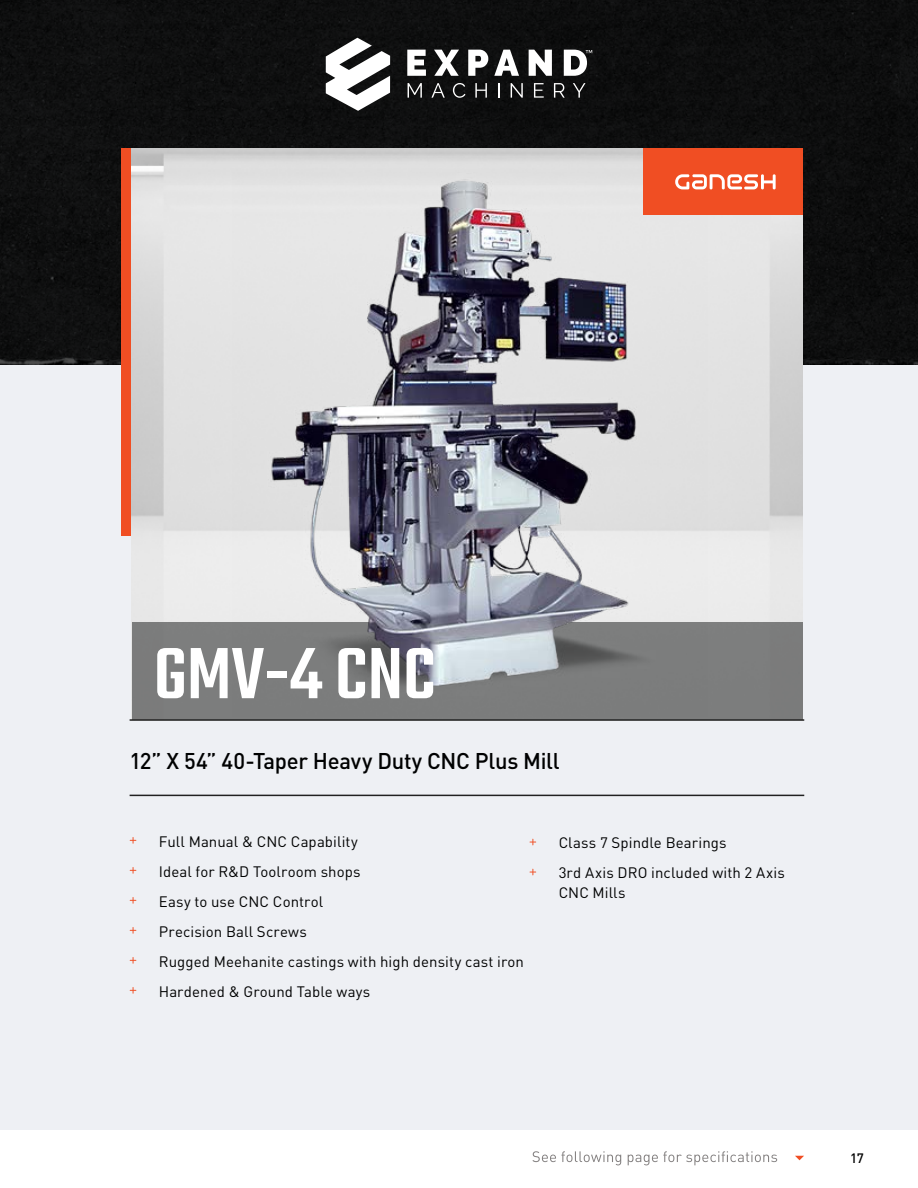
<style>
.page{position:relative;width:918px;height:1188px;background:#fff}
.page>*{position:absolute;margin:0;border:0;box-sizing:border-box;transform-origin:0 0}
.t1{font:500 79.5px "Teko";color:#fff}
.t2{font:500 22.5px "DINOT";letter-spacing:-.015em;color:#000101}
.t3{font:15px/30px "DINOT";letter-spacing:.005em;color:#000101}
.t4{font:500 13.5px "DINOT";color:#000}
</style>
<div class="page">
<div style="left:0;top:365px;width:918px;height:765px;background:#eef0f4"></div>
<hr style="left:130px;top:795px;width:674px;height:1px;background:#212121">
<svg style="left:532px;top:1151px;width:245px;height:14px"></svg>
<svg style="left:795px;top:1156px;width:9px;height:4px"></svg>
<div style="left:0;top:0;width:918px;height:364px;background:#0e0f0f"></div>
<div style="left:122px;top:148px;width:14px;height:388px;background:#f04e23"></div>
<img style="left:132px;top:148px;width:670px;height:474px">
<div style="left:132px;top:622px;width:670px;height:98px;background:#7c7d7d"></div>
<svg style="left:326px;top:38px;width:64px;height:73px"></svg>
<svg style="left:408px;top:83px;width:14px;height:15px"></svg>
<svg style="left:431px;top:83px;width:14px;height:15px"></svg>
<svg style="left:453px;top:83px;width:12px;height:15px"></svg>
<svg style="left:475px;top:83px;width:12px;height:15px"></svg>
<svg style="left:498px;top:83px;width:1px;height:15px"></svg>
<svg style="left:511px;top:83px;width:12px;height:15px"></svg>
<svg style="left:534px;top:83px;width:10px;height:15px"></svg>
<svg style="left:554px;top:83px;width:11px;height:15px"></svg>
<svg style="left:573px;top:83px;width:13px;height:15px"></svg>
<svg style="left:407px;top:50px;width:19px;height:26px"></svg>
<svg style="left:434px;top:50px;width:25px;height:26px"></svg>
<svg style="left:468px;top:50px;width:20px;height:26px"></svg>
<svg style="left:494px;top:50px;width:25px;height:26px"></svg>
<svg style="left:529px;top:50px;width:23px;height:26px"></svg>
<svg style="left:564px;top:50px;width:28px;height:26px"></svg>
<hr style="left:130px;top:719px;width:674px;height:2px;background:#212121">
<img style="left:232px;top:173px;width:476px;height:513px">
<svg style="left:130px;top:837px;width:6px;height:7px"></svg>
<svg style="left:130px;top:867px;width:6px;height:7px"></svg>
<svg style="left:130px;top:897px;width:6px;height:7px"></svg>
<svg style="left:130px;top:927px;width:6px;height:7px"></svg>
<svg style="left:130px;top:957px;width:6px;height:7px"></svg>
<svg style="left:130px;top:987px;width:6px;height:7px"></svg>
<svg style="left:529px;top:839px;width:7px;height:6px"></svg>
<svg style="left:529px;top:869px;width:7px;height:6px"></svg>
<div style="left:643px;top:148px;width:159px;height:67px;background:#f04e23"></div>
<svg style="left:675px;top:174px;width:101px;height:15px"></svg>
<h1 class="t1" style="left:154px;top:628px;width:283px">GMV-4 CNC</h1>
<h2 class="t2" style="left:130px;top:746px;width:432px">12” X 54” 40-Taper Heavy Duty CNC Plus Mill</h2>
<p class="t3" style="left:159px;top:826px;width:367px">Full Manual &amp; CNC Capability<br>Ideal for R&amp;D Toolroom shops<br>Easy to use CNC Control<br>Precision Ball Screws<br>Rugged Meehanite castings with high density cast iron<br>Hardened &amp; Ground Table ways</p>
<p class="t3" style="left:559px;top:827px;width:228px">Class 7 Spindle Bearings<br>3rd Axis DRO included with 2 Axis</p>
<p class="t3" style="left:559px;top:877px;width:69px">CNC Mills</p>
<p class="t4" style="left:850px;top:1149px;width:15px">17</p>
</div>
